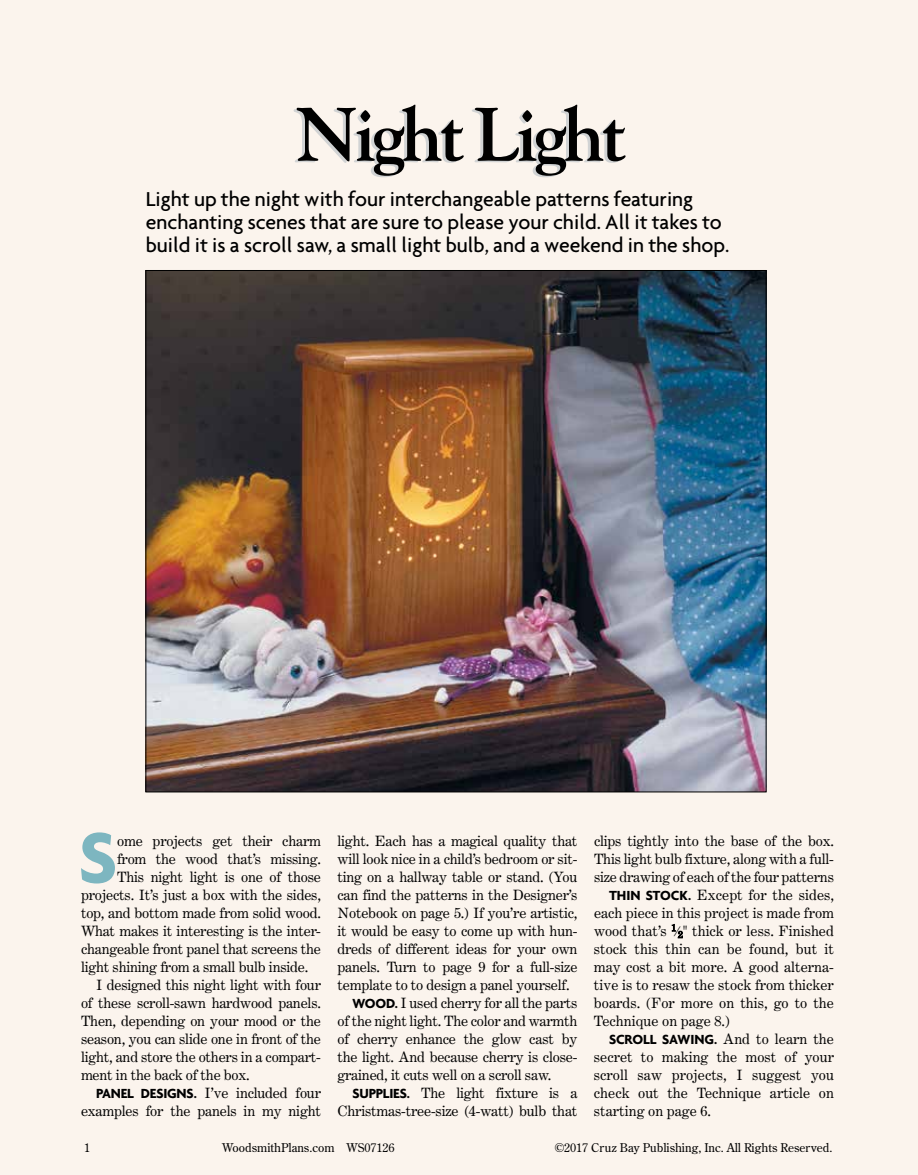
<style>
.page{position:relative;width:918px;height:1175px;background:#fff}
.page>*{position:absolute;margin:0;border:0;box-sizing:border-box;transform-origin:0 0}
.t1{font:700 76.35px "Agenda";color:#7db6c0}
.t2{font:700 75px "Goudy Std";letter-spacing:-.05em;color:#000}
.t3{font:500 21.75px/23.2px "Agenda";color:#000}
.t4{font:14.25px/18px "Century Expanded LT Std";letter-spacing:-.015em;color:#000;text-align:justify}
.t5{font:700 14.25px "Agenda";color:#000}
.t6{font:12px "Century Old Style";color:#000}
.s1{font-family:"Agenda";font-weight:700}
.s2{font-size:13.5px}
.s3{font-family:"Century Expanded LT Std";font-weight:400}
</style>
<div class="page">
<div style="left:0;top:0;width:918px;height:1174px;background:#fbf4ed"></div>
<img style="left:148px;top:272px;width:616px;height:518px">
<svg style="left:672px;top:924px;width:11px;height:14px"></svg>
<h2 class="t2" style="left:296px;top:90px;width:332px">Night Light</h2>
<h3 class="t3" style="left:146px;top:186px;width:585px">Light up the night with four interchangeable patterns featuring enchanting scenes that are sure to please your child. All it takes to build it is a scroll saw, a small light bulb, and a weekend in the shop.</h3>
<h1 class="t1" style="left:79px;top:811px;width:40px">S</h1>
<p class="t4" style="left:117px;top:832px;width:205px">ome projects get their charm</p>
<p class="t4" style="left:117px;top:850px;width:205px">from the wood that’s missing.</p>
<p class="t4" style="left:117px;top:868px;width:205px">This night light is one of those</p>
<p class="t4" style="left:81px;top:886px;width:241px">projects. It’s just a box with the sides,</p>
<p class="t4" style="left:81px;top:904px;width:242px">top, and bottom made from solid wood.</p>
<p class="t4" style="left:81px;top:922px;width:241px">What makes it interesting is the inter-</p>
<p class="t4" style="left:81px;top:940px;width:242px">changeable front panel that screens the</p>
<p class="t4" style="left:81px;top:958px;width:229px">light shining from a small bulb inside.</p>
<p class="t4" style="left:96px;top:976px;width:226px">I designed this night light with four</p>
<p class="t4" style="left:81px;top:994px;width:242px">of these scroll-sawn hardwood panels.</p>
<p class="t4" style="left:81px;top:1012px;width:242px">Then, depending on your mood or the</p>
<p class="t4" style="left:81px;top:1030px;width:242px">season, you can slide one in front of the</p>
<p class="t4" style="left:81px;top:1048px;width:242px">light, and store the others in a compart-</p>
<p class="t4" style="left:81px;top:1066px;width:170px">ment in the back of the box.</p>
<p class="t4" style="left:96px;top:1084px;width:226px"><span class="s1">PANEL DESIGNS.</span> I’ve included four</p>
<p class="t4" style="left:81px;top:1102px;width:242px">examples for the panels in my night</p>
<p class="t4" style="left:337px;top:832px;width:242px">light. Each has a magical quality that</p>
<p class="t4" style="left:337px;top:850px;width:242px">will look nice in a child’s bedroom or sit-</p>
<p class="t4" style="left:337px;top:868px;width:241px">ting on a hallway table or stand. (You</p>
<p class="t4" style="left:337px;top:886px;width:242px">can find the patterns in the Designer’s</p>
<p class="t4" style="left:337px;top:904px;width:241px">Notebook on page 5.) If you’re artistic,</p>
<p class="t4" style="left:337px;top:922px;width:242px">it would be easy to come up with hun-</p>
<p class="t4" style="left:337px;top:940px;width:242px">dreds of different ideas for your own</p>
<p class="t4" style="left:337px;top:958px;width:242px">panels. Turn to page 9 for a full-size</p>
<p class="t4" style="left:337px;top:976px;width:234px">template to to design a panel yourself.</p>
<p class="t4" style="left:353px;top:994px;width:226px"><span class="s1">WOOD.</span> I used cherry for all the parts</p>
<p class="t4" style="left:337px;top:1012px;width:241px">of the night light. The color and warmth</p>
<p class="t4" style="left:337px;top:1030px;width:242px">of cherry enhance the glow cast by</p>
<p class="t4" style="left:337px;top:1048px;width:242px">the light. And because cherry is close-</p>
<p class="t4" style="left:337px;top:1066px;width:215px">grained, it cuts well on a scroll saw.</p>
<p class="t4" style="left:353px;top:1084px;width:227px"><span class="s1">SUPPLIES.</span> The light fixture is a</p>
<p class="t4" style="left:337px;top:1102px;width:241px">Christmas-tree-size (4-watt) bulb that</p>
<p class="t4" style="left:594px;top:832px;width:241px">clips tightly into the base of the box.</p>
<p class="t4" style="left:594px;top:850px;width:241px">This light bulb fixture, along with a full-</p>
<p class="t4" style="left:594px;top:868px;width:241px">size drawing of each of the four patterns</p>
<p class="t4" style="left:609px;top:886px;width:227px"><span class="s1">THIN STOCK.</span> Except for the sides,</p>
<p class="t4" style="left:594px;top:904px;width:242px">each piece in this project is made from</p>
<p class="t4" style="left:594px;top:922px;width:241px">wood that’s <sup>1</sup><span class="s2">⁄</span><sub>2</sub>" thick or less. Finished</p>
<p class="t4" style="left:594px;top:940px;width:242px">stock this thin can be found, but it</p>
<p class="t4" style="left:594px;top:958px;width:241px">may cost a bit more. A good alterna-</p>
<p class="t4" style="left:594px;top:976px;width:241px">tive is to resaw the stock from thicker</p>
<p class="t4" style="left:594px;top:994px;width:242px">boards. (For more on this, go to the</p>
<p class="t4" style="left:594px;top:1012px;width:137px">Technique on page 8.)</p>
<p class="t5" style="left:609px;top:1031px;width:226px">SCROLL SAWING. <span class="s3">And to learn the</span></p>
<p class="t4" style="left:594px;top:1048px;width:242px">secret to making the most of your scroll saw projects, I suggest you check out the Technique article on starting on page 6.</p>
<p class="t6" style="left:84px;top:1140px;width:7px">1</p>
<p class="t6" style="left:222px;top:1140px;width:174px">WoodsmithPlans.com WS07126</p>
<p class="t6" style="left:555px;top:1140px;width:279px">©2017 Cruz Bay Publishing, Inc. All Rights Reserved.</p>
</div>
